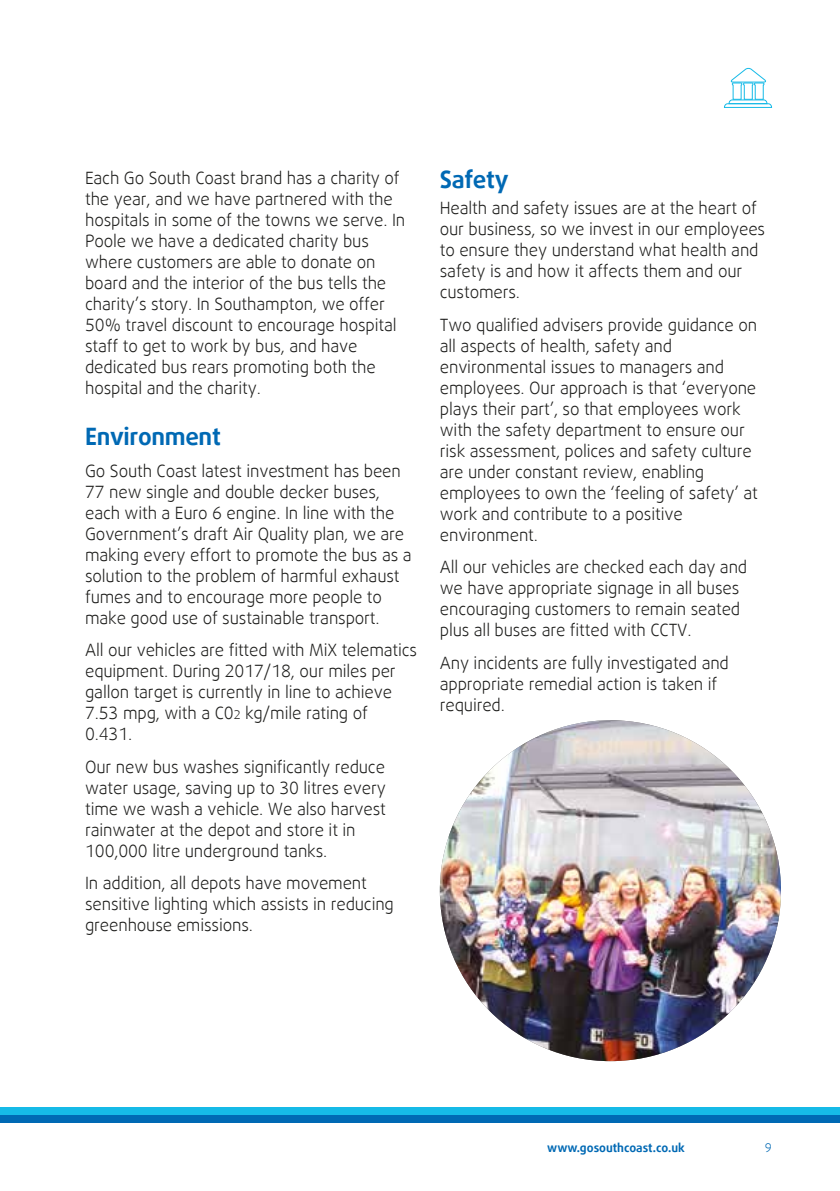
<style>
.page{position:relative;width:840px;height:1191px;background:#fff}
.page>*{position:absolute;margin:0;border:0;box-sizing:border-box;transform-origin:0 0}
.t1{font:700 24px "Daxline Cyr TF";letter-spacing:-.015em;color:#0069b4}
.t2{font:300 17px/21px "Daxline Cyr TF";letter-spacing:-.01em;color:#1d1d1b}
.t3{font:700 12px "Daxline Cyr TF";color:#0069b4}
.t4{font:300 12px "Daxline Cyr TF";color:#0069b4}
.s1{font-size:12px}
</style>
<div class="page">
<svg style="left:730px;top:67px;width:35px;height:18px"></svg>
<svg style="left:724px;top:99px;width:47px;height:9px"></svg>
<img style="left:439px;top:720px;width:341px;height:341px;border-radius:170px">
<div style="left:0;top:1106px;width:839px;height:8px;background:#16bae7"></div>
<div style="left:0;top:1114px;width:839px;height:8px;background:#0069b4"></div>
<p class="t2" style="left:85px;top:167px;width:321px">Each Go South Coast brand has a charity of the year, and we have partnered with the hospitals in some of the towns we serve. In Poole we have a dedicated charity bus where customers are able to donate on board and the interior of the bus tells the charity’s story. In Southampton, we offer 50% travel discount to encourage hospital staff to get to work by bus, and have dedicated bus rears promoting both the hospital and the charity.</p>
<h1 class="t1" style="left:85px;top:421px;width:137px">Environment</h1>
<p class="t2" style="left:85px;top:460px;width:328px">Go South Coast latest investment has been 77 new single and double decker buses, each with a Euro 6 engine. In line with the Government’s draft Air Quality plan, we are making every effort to promote the bus as a solution to the problem of harmful exhaust fumes and to encourage more people to make good use of sustainable transport.</p>
<p class="t2" style="left:85px;top:639px;width:333px">All our vehicles are fitted with MiX telematics equipment. During 2017/18, our miles per gallon target is currently in line to achieve 7.53 mpg, with a C0<span class="s1">2</span> kg/mile rating of 0.431.</p>
<p class="t2" style="left:85px;top:756px;width:302px">Our new bus washes significantly reduce water usage, saving up to 30 litres every time we wash a vehicle. We also harvest rainwater at the depot and store it in 100,000 litre underground tanks.</p>
<p class="t2" style="left:85px;top:872px;width:310px">In addition, all depots have movement sensitive lighting which assists in reducing greenhouse emissions.</p>
<h1 class="t1" style="left:439px;top:164px;width:70px">Safety</h1>
<p class="t2" style="left:439px;top:198px;width:327px">Health and safety issues are at the heart of our business, so we invest in our employees to ensure they understand what health and safety is and how it affects them and our customers.</p>
<p class="t2" style="left:439px;top:314px;width:319px">Two qualified advisers provide guidance on all aspects of health, safety and environmental issues to managers and employees. Our approach is that ‘everyone plays their part’, so that employees work with the safety department to ensure our risk assessment, polices and safety culture are under constant review, enabling employees to own the ‘feeling of safety’ at work and contribute to a positive environment.</p>
<p class="t2" style="left:439px;top:556px;width:309px">All our vehicles are checked each day and we have appropriate signage in all buses encouraging customers to remain seated plus all buses are fitted with CCTV.</p>
<p class="t2" style="left:439px;top:652px;width:290px">Any incidents are fully investigated and appropriate remedial action is taken if required.</p>
<p class="t3" style="left:547px;top:1140px;width:139px">www.gosouthcoast.co.uk</p>
<p class="t4" style="left:764px;top:1140px;width:9px">9</p>
</div>
